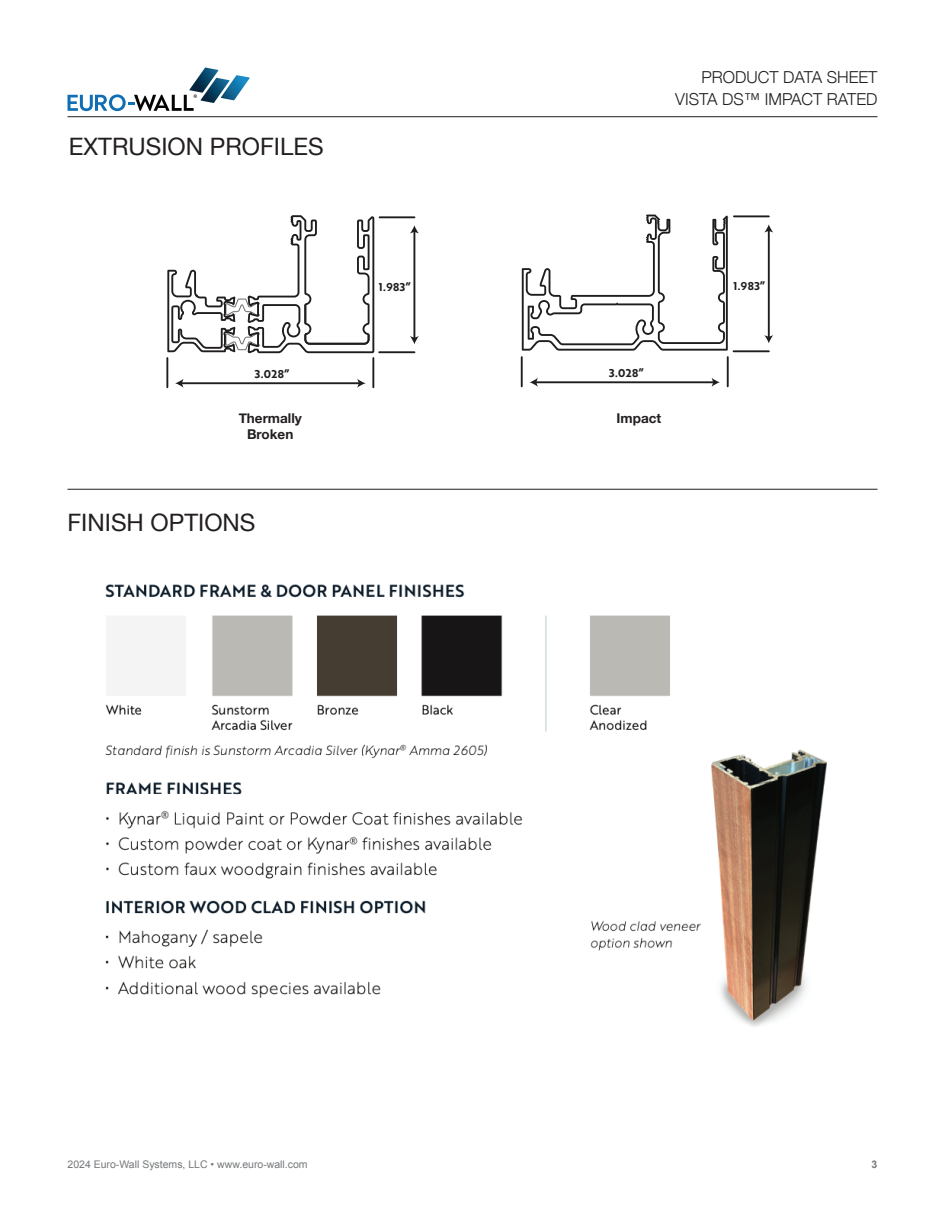
<style>
.page{position:relative;width:945px;height:1215px;background:#fff}
.page>*{position:absolute;margin:0;border:0;box-sizing:border-box;transform-origin:0 0}
.t1{font:24px "Helvetica Neue";color:#231f20}
.t2{font:300 16.5px/21.8px "Helvetica Neue";color:#231f20;text-align:right}
.t3{font:700 13.5px/16.5px "Helvetica Neue";color:#231f20;text-align:center}
.t4{font:11.1px "Brother 1816 Bold";letter-spacing:.04em;color:#201d1e}
.t5{font:10.5px "Arial";color:#76787b}
.t6{font:700 10.5px "Arial";color:#76787b}
</style>
<div class="page">
<svg style="left:68px;top:68px;width:182px;height:43px"></svg>
<hr style="left:68px;top:116px;width:810px;height:1px;background:#231f20">
<hr style="left:68px;top:489px;width:810px;height:1px;background:#231f20">
<hr style="left:380px;top:216px;width:35px;height:2px;background:#201d1e">
<hr style="left:379px;top:351px;width:36px;height:2px;background:#201d1e">
<hr style="left:413px;top:231px;width:2px;height:108px;background:#201d1e">
<svg style="left:410px;top:225px;width:9px;height:8px"></svg>
<svg style="left:410px;top:336px;width:9px;height:8px"></svg>
<hr style="left:166px;top:358px;width:2px;height:29px;background:#201d1e">
<svg style="left:167px;top:215px;width:208px;height:174px"></svg>
<hr style="left:734px;top:215px;width:35px;height:2px;background:#201d1e">
<hr style="left:734px;top:350px;width:35px;height:2px;background:#201d1e">
<hr style="left:768px;top:230px;width:2px;height:108px;background:#201d1e">
<svg style="left:764px;top:224px;width:9px;height:8px"></svg>
<svg style="left:764px;top:335px;width:9px;height:8px"></svg>
<hr style="left:727px;top:357px;width:2px;height:29px;background:#201d1e">
<hr style="left:521px;top:357px;width:2px;height:29px;background:#201d1e">
<hr style="left:535px;top:381px;width:179px;height:2px;background:#201d1e">
<svg style="left:712px;top:378px;width:8px;height:9px"></svg>
<svg style="left:530px;top:378px;width:8px;height:9px"></svg>
<svg style="left:522px;top:215px;width:206px;height:136px"></svg>
<img style="left:105px;top:584px;width:722px;height:443px">
<h1 class="t1" style="left:69px;top:129px;width:256px">EXTRUSION PROFILES</h1>
<h2 class="t2" style="left:675px;top:66px;width:204px">PRODUCT DATA SHEET<br>VISTA DS™ IMPACT RATED</h2>
<p class="t4" style="left:255px;top:365px;width:36px">3.028”</p>
<p class="t4" style="left:379px;top:278px;width:33px">1.983”</p>
<p class="t4" style="left:609px;top:364px;width:36px">3.028”</p>
<p class="t3" style="left:239px;top:410px;width:65px">Thermally<br>Broken</p>
<p class="t3" style="left:617px;top:410px;width:46px">Impact</p>
<h1 class="t1" style="left:68px;top:505px;width:189px">FINISH OPTIONS</h1>
<p class="t4" style="left:733px;top:277px;width:33px">1.983”</p>
<p class="t5" style="left:68px;top:1157px;width:242px">2024 Euro-Wall Systems, LLC • www.euro-wall.com</p>
<p class="t6" style="left:872px;top:1157px;width:7px">3</p>
</div>
